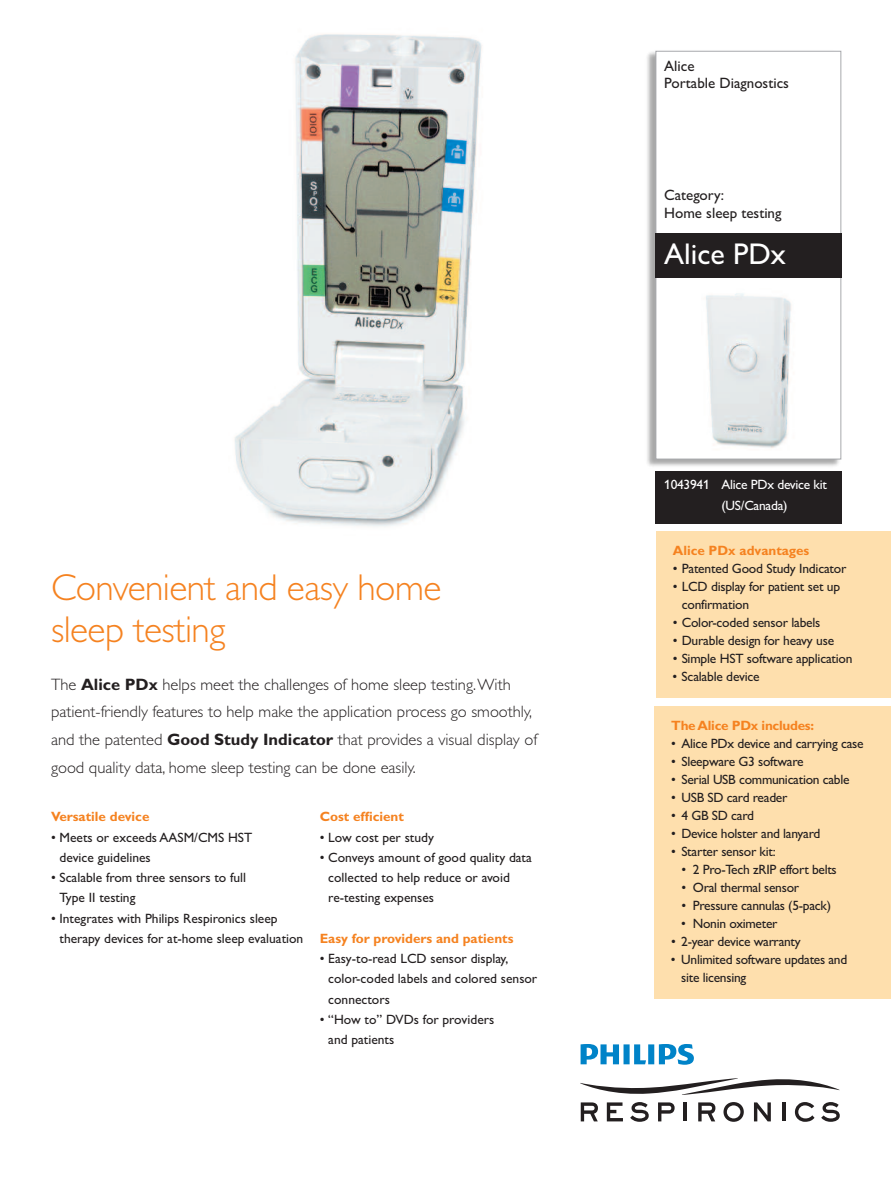
<style>
.page{position:relative;width:891px;height:1188px;background:#fff}
.page>*{position:absolute;margin:0;border:0;box-sizing:border-box;transform-origin:0 0}
.t1{font:37.5px/41.2px "Gill Sans Alt One WGL Light";letter-spacing:-.015em;color:#f58220}
.t2{font:30px "Gill Sans Alt One WGL";color:#fff}
.t3{font:16.5px/27.8px "Gill Sans Alt One WGL Light";color:#231f20}
.t4{font:15px/17.2px "Gill Sans Alt One WGL";color:#231f20}
.t5{font:13.5px/20.2px "Gill Sans Alt One WGL";letter-spacing:-.015em;color:#231f20}
.t6{font:700 13.5px "Gill Sans Alt One WGL";color:#f58220}
.t7{font:13.5px/20.2px "Gill Sans Alt One WGL";letter-spacing:-.02em;color:#fff}
.t8{font:700 13.5px "Gill Sans Alt One WGL";letter-spacing:-.02em;color:#f58220}
.s1{font-family:"Gill Sans Alt One WGL";font-weight:700}
</style>
<div class="page">
<svg style="left:581px;top:1044px;width:113px;height:21px"></svg>
<svg style="left:821px;top:1102px;width:19px;height:20px"></svg>
<svg style="left:795px;top:1102px;width:20px;height:20px"></svg>
<svg style="left:754px;top:1102px;width:17px;height:19px"></svg>
<svg style="left:607px;top:1102px;width:16px;height:19px"></svg>
<svg style="left:630px;top:1102px;width:19px;height:20px"></svg>
<svg style="left:658px;top:1102px;width:17px;height:19px"></svg>
<hr style="left:684px;top:1102px;width:3px;height:19px;background:#231f20">
<hr style="left:782px;top:1102px;width:3px;height:19px;background:#231f20">
<svg style="left:581px;top:1102px;width:17px;height:19px"></svg>
<svg style="left:698px;top:1102px;width:17px;height:19px"></svg>
<svg style="left:724px;top:1102px;width:20px;height:20px"></svg>
<svg style="left:580px;top:1078px;width:260px;height:17px"></svg>
<img style="left:235px;top:34px;width:247px;height:493px">
<div style="left:656px;top:532px;width:235px;height:166px;background:#fedfad"></div>
<div style="left:654px;top:707px;width:237px;height:292px;background:#fedfad"></div>
<img style="left:647px;top:50px;width:195px;height:422px">
<div style="left:656px;top:51px;width:185px;height:408px;background:#fff"></div>
<img style="left:706px;top:293px;width:85px;height:155px">
<div style="left:656px;top:51px;width:185px;height:408px;border:1px solid #a8a9ad"></div>
<div style="left:656px;top:233px;width:186px;height:45px;background:#231f20"></div>
<div style="left:656px;top:471px;width:186px;height:53px;background:#231f20"></div>
<h1 class="t1" style="left:51px;top:567px;width:392px">Convenient and easy home sleep testing</h1>
<p class="t3" style="left:51px;top:670px;width:488px">The <span class="s1">Alice PDx</span> helps meet the challenges of home sleep testing.With patient-friendly features to help make the application process go smoothly, and the patented <span class="s1">Good Study Indicator</span> that provides a visual display of good quality data, home sleep testing can be done easily.</p>
<p class="t6" style="left:51px;top:809px;width:100px">Versatile device</p>
<p class="t5" style="left:60px;top:827px;width:194px;text-indent:-9px">• Meets or exceeds AASM/CMS HST device guidelines</p>
<p class="t5" style="left:60px;top:867px;width:188px;text-indent:-9px">• Scalable from three sensors to full<br>Type II testing</p>
<p class="t5" style="left:60px;top:908px;width:245px;text-indent:-9px">• Integrates with Philips Respironics sleep therapy devices for at-home sleep evaluation</p>
<p class="t6" style="left:320px;top:809px;width:86px">Cost efficient</p>
<p class="t5" style="left:320px;top:827px;width:116px">• Low cost per study</p>
<p class="t5" style="left:328px;top:847px;width:205px;text-indent:-9px">• Conveys amount of good quality data collected to help reduce or avoid re-testing expenses</p>
<p class="t6" style="left:320px;top:930px;width:195px">Easy for providers and patients</p>
<p class="t5" style="left:328px;top:948px;width:211px;text-indent:-9px">• Easy-to-read LCD sensor display, color-coded labels and colored sensor connectors</p>
<p class="t5" style="left:328px;top:1009px;width:168px;text-indent:-9px">• “How to” DVDs for providers and patients</p>
<p class="t4" style="left:664px;top:57px;width:126px">Alice<br>Portable Diagnostics</p>
<p class="t4" style="left:664px;top:187px;width:119px">Category:<br>Home sleep testing</p>
<h2 class="t2" style="left:664px;top:236px;width:123px">Alice PDx</h2>
<p class="t7" style="left:722px;top:475px;width:107px;text-indent:-57px">1043941 Alice PDx device kit (US/Canada)</p>
<p class="t6" style="left:673px;top:542px;width:138px">Alice PDx advantages</p>
<p class="t5" style="left:673px;top:558px;width:175px">• Patented Good Study Indicator</p>
<p class="t5" style="left:682px;top:577px;width:160px;line-height:18px;text-indent:-9px">• LCD display for patient set up confirmation</p>
<p class="t5" style="left:673px;top:612px;width:149px">• Color-coded sensor labels</p>
<p class="t5" style="left:673px;top:630px;width:163px">• Durable design for heavy use</p>
<p class="t5" style="left:673px;top:648px;width:182px">• Simple HST software application</p>
<p class="t5" style="left:673px;top:666px;width:89px">• Scalable device</p>
<p class="t8" style="left:671px;top:717px;width:144px">The Alice PDx includes:</p>
<p class="t5" style="left:671px;top:733px;width:194px">• Alice PDx device and carrying case</p>
<p class="t5" style="left:671px;top:751px;width:134px">• Sleepware G3 software</p>
<p class="t5" style="left:671px;top:769px;width:180px">• Serial USB communication cable</p>
<p class="t5" style="left:671px;top:787px;width:118px">• USB SD card reader</p>
<p class="t5" style="left:671px;top:805px;width:84px">• 4 GB SD card</p>
<p class="t5" style="left:671px;top:823px;width:151px">• Device holster and lanyard</p>
<p class="t5" style="left:671px;top:841px;width:106px">• Starter sensor kit:</p>
<p class="t5" style="left:681px;top:859px;width:157px">• 2 Pro-Tech zRIP effort belts</p>
<p class="t5" style="left:681px;top:877px;width:119px">• Oral thermal sensor</p>
<p class="t5" style="left:681px;top:895px;width:151px">• Pressure cannulas (5-pack)</p>
<p class="t5" style="left:681px;top:913px;width:98px">• Nonin oximeter</p>
<p class="t5" style="left:671px;top:931px;width:131px">• 2-year device warranty</p>
<p class="t5" style="left:681px;top:950px;width:168px;line-height:18px;text-indent:-10px">• Unlimited software updates and site licensing</p>
</div>
